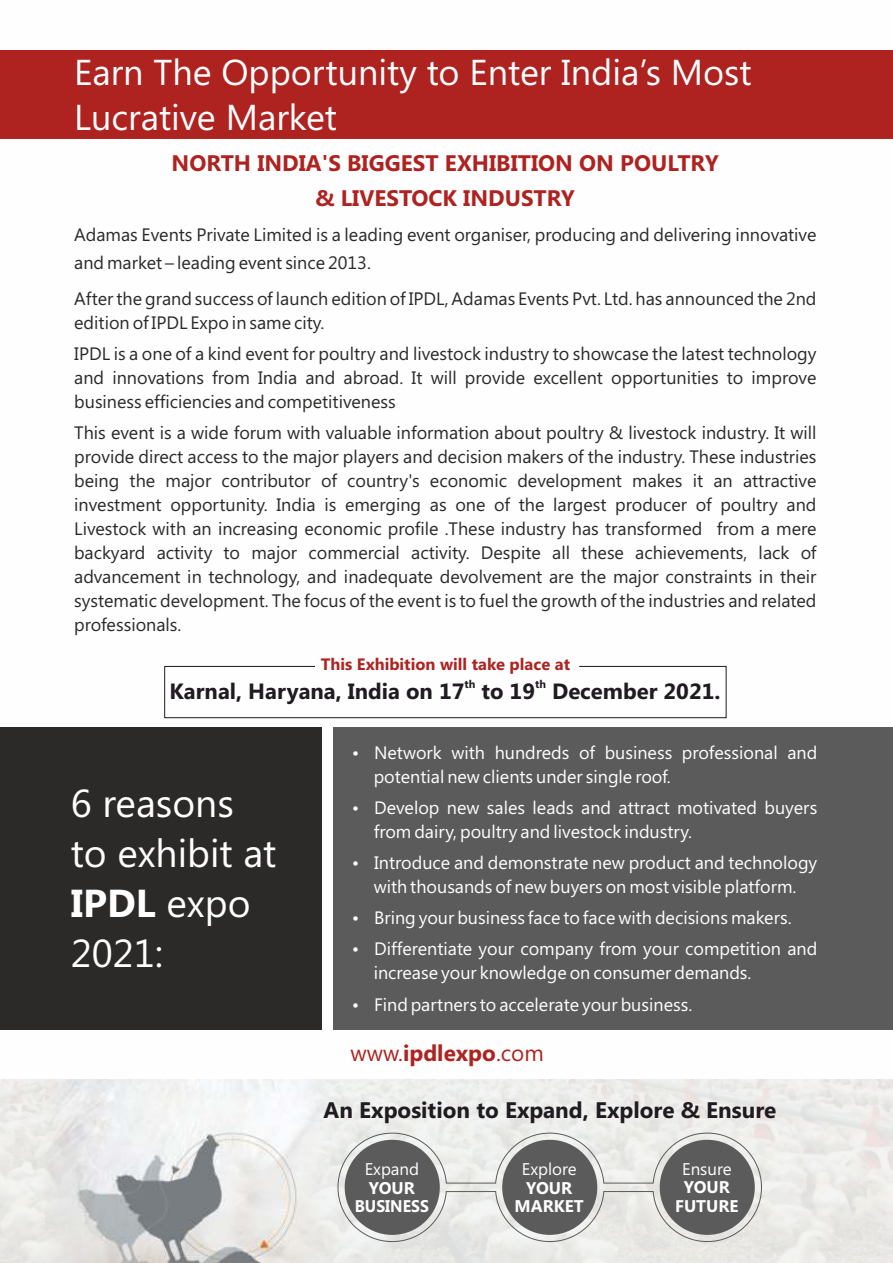
<style>
.page{position:relative;width:893px;height:1263px;background:#fff}
.page>*{position:absolute;margin:0;border:0;box-sizing:border-box;transform-origin:0 0}
.t1{font:39px/49.8px "Segoe UI";color:#fefefe}
.t2{font:36px/45.2px "Segoe UI";color:#fefefe}
.t3{font:700 22.5px/35px "Segoe UI";color:#ae2220;text-align:center}
.t4{font:700 22.5px "Segoe UI";color:#1f1b20}
.t5{font:22.5px "Segoe UI";color:#ae2220}
.t6{font:700 22.05px "Segoe UI";color:#1f1b20}
.t7{font:18px/24px "Segoe UI";color:#2b2a29}
.t8{font:18px/24px "Segoe UI";color:#fefefe}
.t9{font:700 16.95px/18.3px "Segoe UI";color:#fefefe;text-align:center}
.t10{font:16.95px "Segoe UI";color:#fefefe}
.t11{font:700 16.5px "Segoe UI";color:#ae2220}
.t12{font:700 11.1px "Segoe UI";color:#1f1b20}
.s1{font-weight:700}
</style>
<div class="page">
<div style="left:0;top:50px;width:893px;height:88px;background:#ae2220"></div>
<div style="left:0;top:727px;width:321px;height:302px;background:#2b2a29"></div>
<div style="left:334px;top:727px;width:559px;height:302px;background:#5b5b5b"></div>
<svg style="left:164px;top:666px;width:562px;height:52px"></svg>
<img style="left:36px;top:1080px;width:299px;height:183px">
<svg style="left:338px;top:1133px;width:424px;height:109px;background:#b1b2b0"></svg>
<div style="left:660px;top:1140px;width:95px;height:95px;background:#5b5b5b;border-radius:50%"></div>
<h2 class="t2" style="left:74px;top:53px;width:679px">Earn The Opportunity to Enter India’s Most<br>Lucrative Market</h2>
<p class="t3" style="left:172px;top:148px;width:549px">NORTH INDIA'S BIGGEST EXHIBITION ON POULTRY &amp; LIVESTOCK INDUSTRY</p>
<p class="t7" style="left:74px;top:222px;width:744px;line-height:27.9px">Adamas Events Private Limited is a leading event organiser, producing and delivering innovative and market – leading event since 2013.</p>
<p class="t7" style="left:74px;top:288px;width:744px">After the grand success of launch edition of IPDL, Adamas Events Pvt. Ltd. has announced the 2nd edition of IPDL Expo in same city.</p>
<p class="t7" style="left:74px;top:343px;width:744px;text-align:justify">IPDL is a one of a kind event for poultry and livestock industry to showcase the latest technology and innovations from India and abroad. It will provide excellent opportunities to improve business efficiencies and competitiveness</p>
<p class="t7" style="left:74px;top:422px;width:744px;text-align:justify">This event is a wide forum with valuable information about poultry &amp; livestock industry. It will provide direct access to the major players and decision makers of the industry. These industries being the major contributor of country's economic development makes it an attractive investment opportunity. India is emerging as one of the largest producer of poultry and Livestock with an increasing economic profile .These industry has transformed from a mere backyard activity to major commercial activity. Despite all these achievements, lack of advancement in technology, and inadequate devolvement are the major constraints in their systematic development. The focus of the event is to fuel the growth of the industries and related professionals.</p>
<p class="t11" style="left:321px;top:658px;width:251px">This Exhibition will take place at</p>
<p class="t12" style="left:464px;top:680px;width:12px">th</p>
<p class="t12" style="left:535px;top:680px;width:12px">th</p>
<p class="t6" style="left:170px;top:683px;width:552px">Karnal, Haryana, India on 17 to 19 December 2021.</p>
<h1 class="t1" style="left:71px;top:782px;width:207px">6 reasons to exhibit at<br><span class="s1">IPDL</span> expo<br>2021:</h1>
<p class="t8" style="left:374px;top:742px;width:445px">Network with hundreds of business professional and potential new clients under single roof.</p>
<p class="t8" style="left:374px;top:797px;width:445px">Develop new sales leads and attract motivated buyers from dairy, poultry and livestock industry.</p>
<p class="t8" style="left:374px;top:852px;width:445px">Introduce and demonstrate new product and technology with thousands of new buyers on most visible platform.</p>
<p class="t8" style="left:374px;top:904px;width:445px;line-height:31.2px">Bring your business face to face with decisions makers.<br>Differentiate your company from your competition and</p>
<p class="t8" style="left:374px;top:959px;width:379px;line-height:31.2px">increase your knowledge on consumer demands.<br>Find partners to accelerate your business.</p>
<p class="t5" style="left:350px;top:1045px;width:195px">www.<span class="s1">ipdlexpo</span>.com</p>
<p class="t4" style="left:324px;top:1101px;width:454px">An Exposition to Expand, Explore &amp; Ensure</p>
<p class="t10" style="left:365px;top:1163px;width:56px">Expand</p>
<p class="t9" style="left:355px;top:1180px;width:76px">YOUR<br>BUSINESS</p>
<p class="t10" style="left:522px;top:1163px;width:56px">Explore</p>
<p class="t9" style="left:515px;top:1180px;width:71px">YOUR<br>MARKET</p>
<p class="t10" style="left:682px;top:1162px;width:51px">Ensure</p>
<p class="t9" style="left:675px;top:1179px;width:65px">YOUR<br>FUTURE</p>
</div>
